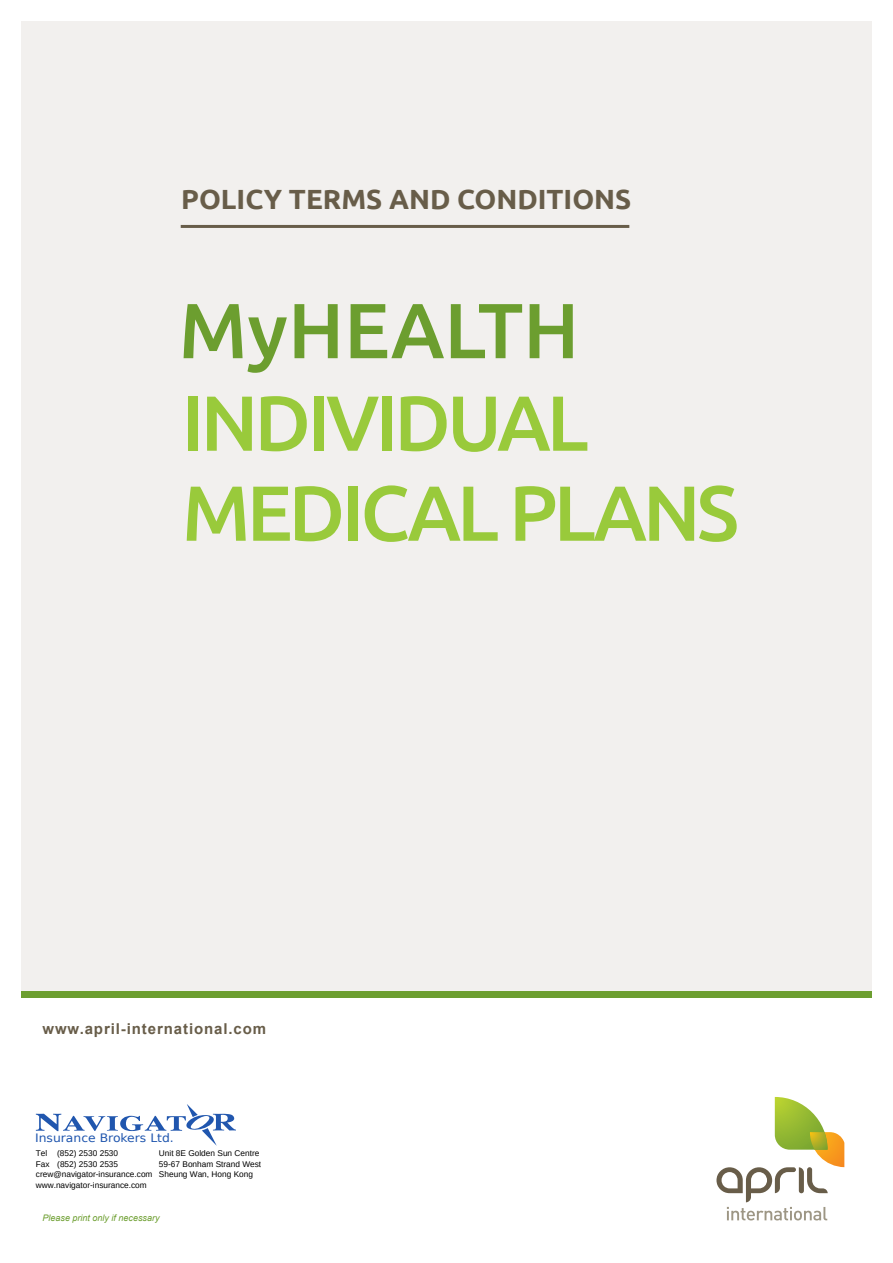
<style>
.page{position:relative;width:893px;height:1263px;background:#fff}
.page>*{position:absolute;margin:0;border:0;box-sizing:border-box;transform-origin:0 0}
.t1{font:500 78px "Ubuntu";letter-spacing:-.05em;color:#99ca3b}
.t2{font:500 78px "Ubuntu";color:#6c9e2f}
.t3{font:700 27.75px "Ubuntu";color:#685d49}
.t4{font:700 15px "Arial";letter-spacing:.06em;color:#685d49}
.t5{font:11.55px "DejaVu Sans";color:#2056ae;scale:1.07 1}
.t6{font:italic 9px "Arial";color:#6c9e2f}
.t7{font:8.25px/10.5px "Liberation Sans";color:#000}
</style>
<div class="page">
<div style="left:21px;top:21px;width:851px;height:976px;background:#f2f0ee"></div>
<div style="left:21px;top:991px;width:851px;height:6px;background:#6c9e2f"></div>
<hr style="left:181px;top:225px;width:448px;height:3px;background:#685d49">
<svg style="left:716px;top:1097px;width:128px;height:123px"></svg>
<svg style="left:36px;top:1104px;width:200px;height:42px"></svg>
<p class="t3" style="left:181px;top:182px;width:452px">POLICY TERMS AND CONDITIONS</p>
<p class="t2" style="left:179px;top:281px;width:402px">MyHEALTH</p>
<p class="t1" style="left:182px;top:374px;width:408px">INDIVIDUAL</p>
<p class="t1" style="left:182px;top:464px;width:559px">MEDICAL PLANS</p>
<p class="t4" style="left:43px;top:1018px;width:225px">www.april-international.com</p>
<h3 class="t5" style="left:35px;top:1131px;width:131px">Insurance Brokers Ltd.</h3>
<p class="t7" style="left:36px;top:1148px;width:84px">Tel (852) 2530 2530</p>
<p class="t7" style="left:159px;top:1148px;width:102px">Unit 8E Golden Sun Centre</p>
<p class="t7" style="left:36px;top:1158px;width:84px">Fax (852) 2530 2535</p>
<p class="t7" style="left:36px;top:1158px;width:227px;text-indent:123px">59-67 Bonham Strand West crew@navigator-insurance.com Sheung Wan, Hong Kong www.navigator-insurance.com</p>
<p class="t6" style="left:43px;top:1212px;width:119px">Please print only if necessary</p>
</div>
